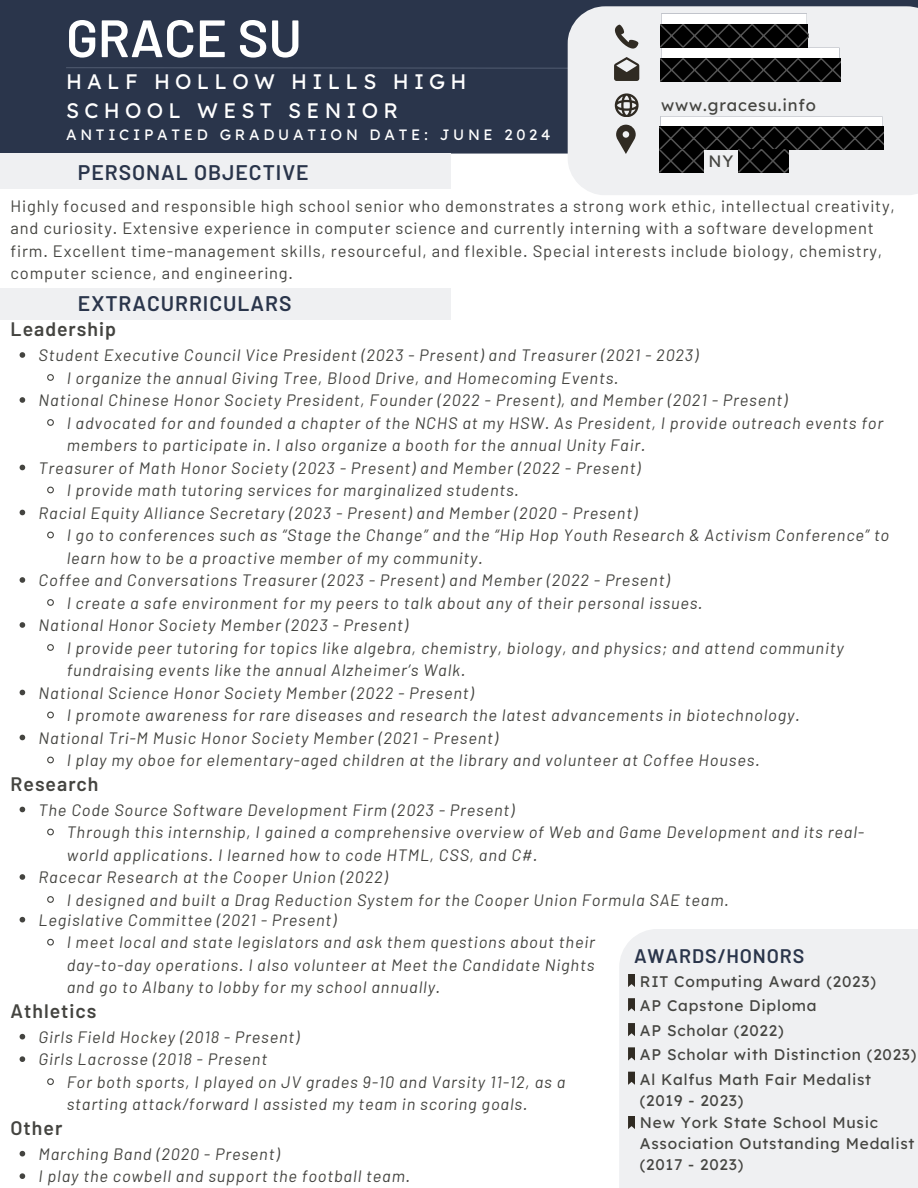
<style>
.page{position:relative;width:918px;height:1188px;background:#fff}
.page>*{position:absolute;margin:0;border:0;box-sizing:border-box;transform-origin:0 0}
.t1{font:600 52.5px "Barlow";color:#fff}
.t2{font:600 21.15px "Barlow";letter-spacing:.045em;color:#2a354b}
.t3{font:21px/29.2px "Lexend Deca";letter-spacing:.25em;color:#fff}
.t4{font:600 19.65px "Barlow";letter-spacing:.045em;color:#2a354b}
.t5{font:600 19.5px "Barlow";letter-spacing:.05em;color:#444440}
.t6{font:italic 16.5px/22.5px "Barlow";letter-spacing:.05em;color:#444440}
.t7{font:16.5px/22.5px "Barlow";letter-spacing:.05em;color:#444440}
.t8{font:16.5px "Lexend Deca";letter-spacing:.05em;color:#444440}
.t9{font:15.45px/24.5px "Lexend Deca";letter-spacing:.05em;color:#444440}
.t10{font:15px "Lexend Deca";letter-spacing:.25em;color:#fff}
</style>
<div class="page">
<div style="left:0;top:0;width:918px;height:154px;background:#2a354b"></div>
<svg style="left:65px;top:67px;width:502px;height:2px"></svg>
<svg style="left:567px;top:6px;width:351px;height:189px;fill:#eff0f2"></svg>
<div style="left:0;top:154px;width:450px;height:35px;background:#eff0f2"></div>
<div style="left:0;top:288px;width:450px;height:32px;background:#eff0f2"></div>
<svg style="left:20px;top:352px;width:5px;height:6px"></svg>
<svg style="left:47px;top:374px;width:7px;height:7px"></svg>
<svg style="left:20px;top:397px;width:5px;height:6px"></svg>
<svg style="left:47px;top:419px;width:7px;height:7px"></svg>
<svg style="left:20px;top:465px;width:5px;height:5px"></svg>
<svg style="left:47px;top:486px;width:7px;height:8px"></svg>
<svg style="left:20px;top:510px;width:5px;height:5px"></svg>
<svg style="left:47px;top:531px;width:7px;height:8px"></svg>
<svg style="left:20px;top:577px;width:5px;height:6px"></svg>
<svg style="left:47px;top:599px;width:7px;height:7px"></svg>
<svg style="left:20px;top:622px;width:5px;height:6px"></svg>
<svg style="left:47px;top:644px;width:7px;height:7px"></svg>
<svg style="left:20px;top:690px;width:5px;height:5px"></svg>
<svg style="left:47px;top:711px;width:7px;height:8px"></svg>
<svg style="left:20px;top:735px;width:5px;height:5px"></svg>
<svg style="left:47px;top:756px;width:7px;height:8px"></svg>
<svg style="left:20px;top:807px;width:5px;height:5px"></svg>
<svg style="left:47px;top:828px;width:7px;height:8px"></svg>
<svg style="left:20px;top:874px;width:5px;height:6px"></svg>
<svg style="left:47px;top:896px;width:7px;height:7px"></svg>
<svg style="left:616px;top:125px;width:20px;height:29px"></svg>
<svg style="left:614px;top:57px;width:25px;height:24px"></svg>
<svg style="left:615px;top:25px;width:23px;height:23px"></svg>
<svg style="left:615px;top:93px;width:23px;height:24px"></svg>
<div style="left:619px;top:929px;width:299px;height:259px;background:#eff0f2"></div>
<svg style="left:628px;top:974px;width:7px;height:13px"></svg>
<svg style="left:628px;top:998px;width:7px;height:13px"></svg>
<svg style="left:628px;top:1023px;width:7px;height:13px"></svg>
<svg style="left:628px;top:1047px;width:7px;height:14px"></svg>
<svg style="left:628px;top:1072px;width:7px;height:13px"></svg>
<svg style="left:628px;top:1116px;width:7px;height:13px"></svg>
<svg style="left:20px;top:917px;width:5px;height:5px"></svg>
<svg style="left:47px;top:938px;width:7px;height:8px"></svg>
<svg style="left:20px;top:1034px;width:5px;height:5px"></svg>
<svg style="left:20px;top:1056px;width:5px;height:6px"></svg>
<svg style="left:47px;top:1078px;width:7px;height:7px"></svg>
<svg style="left:20px;top:1151px;width:5px;height:5px"></svg>
<svg style="left:20px;top:1173px;width:5px;height:6px"></svg>
<svg style="left:660px;top:24px;width:148px;height:23px;background:#0e0e0e"></svg>
<svg style="left:660px;top:58px;width:181px;height:23px;background:#0e0e0e"></svg>
<svg style="left:659px;top:127px;width:224px;height:45px"></svg>
<h1 class="t1" style="left:66px;top:5px;width:237px">GRACE SU</h1>
<p class="t3" style="left:66px;top:67px;width:402px">HALF HOLLOW HILLS HIGH<br>SCHOOL WEST SENIOR</p>
<p class="t10" style="left:66px;top:125px;width:486px">ANTICIPATED GRADUATION DATE: JUNE 2024</p>
<p class="t2" style="left:78px;top:159px;width:232px">PERSONAL OBJECTIVE</p>
<p class="t8" style="left:661px;top:94px;width:156px">www.gracesu.info</p>
<p class="t8" style="left:698px;top:151px;width:37px">, NY</p>
<p class="t7" style="left:11px;top:194px;width:886px">Highly focused and responsible high school senior who demonstrates a strong work ethic, intellectual creativity, and curiosity. Extensive experience in computer science and currently interning with a software development firm. Excellent time-management skills, resourceful, and flexible. Special interests include biology, chemistry, computer science, and engineering.</p>
<p class="t2" style="left:78px;top:290px;width:215px">EXTRACURRICULARS</p>
<p class="t6" style="left:39px;top:343px;width:661px">Student Executive Council Vice President (2023 - Present) and Treasurer (2021 - 2023)</p>
<p class="t6" style="left:67px;top:366px;width:553px">I organize the annual Giving Tree, Blood Drive, and Homecoming Events.</p>
<p class="t6" style="left:39px;top:388px;width:750px">National Chinese Honor Society President, Founder (2022 - Present), and Member (2021 - Present)</p>
<p class="t6" style="left:67px;top:411px;width:818px">I advocated for and founded a chapter of the NCHS at my HSW. As President, I provide outreach events for</p>
<p class="t6" style="left:67px;top:433px;width:580px">members to participate in. I also organize a booth for the annual Unity Fair.</p>
<p class="t6" style="left:39px;top:456px;width:603px">Treasurer of Math Honor Society (2023 - Present) and Member (2022 - Present)</p>
<p class="t6" style="left:67px;top:478px;width:454px">I provide math tutoring services for marginalized students.</p>
<p class="t6" style="left:39px;top:501px;width:600px">Racial Equity Alliance Secretary (2023 - Present) and Member (2020 - Present)</p>
<p class="t6" style="left:67px;top:523px;width:824px">I go to conferences such as “Stage the Change” and the “Hip Hop Youth Research &amp; Activism Conference” to</p>
<p class="t6" style="left:67px;top:546px;width:418px">learn how to be a proactive member of my community.</p>
<p class="t6" style="left:39px;top:568px;width:632px">Coffee and Conversations Treasurer (2023 - Present) and Member (2022 - Present)</p>
<p class="t6" style="left:67px;top:591px;width:638px">I create a safe environment for my peers to talk about any of their personal issues.</p>
<p class="t6" style="left:39px;top:613px;width:371px">National Honor Society Member (2023 - Present)</p>
<p class="t6" style="left:67px;top:636px;width:779px">I provide peer tutoring for topics like algebra, chemistry, biology, and physics; and attend community</p>
<p class="t6" style="left:67px;top:658px;width:400px">fundraising events like the annual Alzheimer’s Walk.</p>
<p class="t6" style="left:39px;top:681px;width:437px">National Science Honor Society Member (2022 - Present)</p>
<p class="t6" style="left:67px;top:703px;width:735px">I promote awareness for rare diseases and research the latest advancements in biotechnology.</p>
<p class="t6" style="left:39px;top:726px;width:461px">National Tri-M Music Honor Society Member (2021 - Present)</p>
<p class="t6" style="left:67px;top:748px;width:695px">I play my oboe for elementary-aged children at the library and volunteer at Coffee Houses.</p>
<p class="t6" style="left:39px;top:798px;width:477px">The Code Source Software Development Firm (2023 - Present)</p>
<p class="t6" style="left:67px;top:820px;width:799px">Through this internship, I gained a comprehensive overview of Web and Game Development and its real-</p>
<p class="t6" style="left:67px;top:843px;width:473px">world applications. I learned how to code HTML, CSS, and C#.</p>
<p class="t6" style="left:39px;top:865px;width:351px">Racecar Research at the Cooper Union (2022)</p>
<p class="t6" style="left:67px;top:888px;width:664px">I designed and built a Drag Reduction System for the Cooper Union Formula SAE team.</p>
<p class="t5" style="left:11px;top:317px;width:107px">Leadership</p>
<p class="t5" style="left:11px;top:771px;width:89px">Research</p>
<p class="t6" style="left:67px;top:908px;width:530px;text-indent:-28px">Legislative Committee (2021 - Present)<br>I meet local and state legislators and ask them questions about their day-to-day operations. I also volunteer at Meet the Candidate Nights and go to Albany to lobby for my school annually.</p>
<p class="t6" style="left:39px;top:1025px;width:262px">Girls Field Hockey (2018 - Present)<br>Girls Lacrosse (2018 - Present</p>
<p class="t6" style="left:67px;top:1070px;width:500px">For both sports, I played on JV grades 9-10 and Varsity 11-12, as a starting attack/forward I assisted my team in scoring goals.</p>
<p class="t6" style="left:39px;top:1142px;width:373px">Marching Band (2020 - Present)<br>I play the cowbell and support the football team.</p>
<p class="t5" style="left:11px;top:999px;width:87px">Athletics</p>
<p class="t5" style="left:11px;top:1116px;width:53px">Other</p>
<p class="t4" style="left:634px;top:944px;width:172px">AWARDS/HONORS</p>
<p class="t9" style="left:640px;top:969px;width:278px">RIT Computing Award (2023)<br>AP Capstone Diploma<br>AP Scholar (2022)<br>AP Scholar with Distinction (2023)<br>Al Kalfus Math Fair Medalist</p>
<p class="t9" style="left:640px;top:1089px;width:240px;line-height:22.6px">(2019 - 2023)<br>New York State School Music</p>
<p class="t9" style="left:640px;top:1133px;width:276px;line-height:21px">Association Outstanding Medalist (2017 - 2023)</p>
</div>
